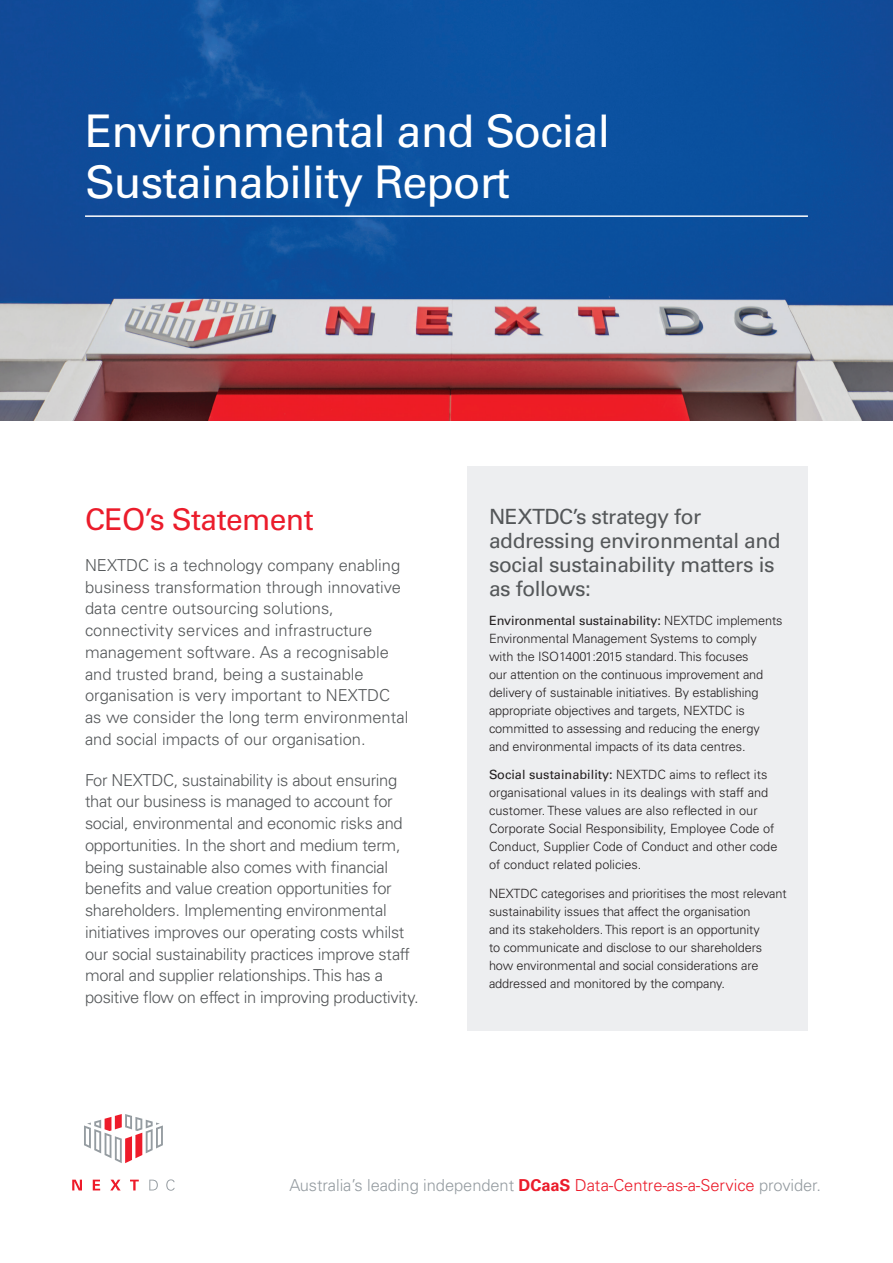
<style>
.page{position:relative;width:893px;height:1263px;background:#fff}
.page>*{position:absolute;margin:0;border:0;box-sizing:border-box;transform-origin:0 0}
.t1{font:45px/51px "Univers LT Std";letter-spacing:-.02em;color:#fff}
.t2{font:30px "Univers LT Std";letter-spacing:-.02em;color:#eb1c2b}
.t3{font:21px/24px "Univers LT Std";letter-spacing:-.02em;color:#545759}
.t4{font:300 16.5px/21.8px "Univers LT Std";letter-spacing:-.02em;color:#545759}
.t5{font:300 16.5px/21.8px "Univers LT Std";color:#545759}
.t6{font:300 16.5px "Univers LT Std";letter-spacing:-.005em;color:#959ca1}
.t7{font:300 12.75px/18px "Univers LT Std";letter-spacing:-.01em;color:#231f20}
.s1{font-weight:400}
.s2{font-weight:700;color:#eb1c2b}
.s3{color:#eb1c2b}
</style>
<div class="page">
<img style="left:0;top:0;width:893px;height:421px">
<hr style="left:85px;top:215px;width:723px;height:2px;background:#fff">
<div style="left:468px;top:466px;width:340px;height:564px;background:#edeef0"></div>
<svg style="left:72px;top:1180px;width:10px;height:10px"></svg>
<svg style="left:93px;top:1180px;width:7px;height:10px"></svg>
<svg style="left:110px;top:1180px;width:11px;height:10px"></svg>
<svg style="left:130px;top:1180px;width:9px;height:10px"></svg>
<svg style="left:149px;top:1180px;width:9px;height:10px"></svg>
<svg style="left:166px;top:1179px;width:9px;height:12px"></svg>
<svg style="left:84px;top:1114px;width:79px;height:49px"></svg>
<h1 class="t1" style="left:85px;top:106px;width:527px">Environmental and Social<br>Sustainability Report</h1>
<h2 class="t2" style="left:85px;top:501px;width:230px">CEO’s Statement</h2>
<p class="t5" style="left:85px;top:554px;width:325px">NEXTDC is a technology company enabling business transformation through innovative data centre outsourcing solutions, connectivity services and infrastructure management software. As a recognisable and trusted brand, being a sustainable organisation is very important to NEXTDC as we consider the long term environmental and social impacts of our organisation.</p>
<p class="t4" style="left:85px;top:769px;width:335px">For NEXTDC, sustainability is about ensuring that our business is managed to account for social, environmental and economic risks and opportunities. In the short and medium term, being sustainable also comes with financial benefits and value creation opportunities for shareholders. Implementing environmental initiatives improves our operating costs whilst our social sustainability practices improve staff moral and supplier relationships. This has a positive flow on effect in improving productivity.</p>
<h3 class="t3" style="left:489px;top:505px;width:293px">NEXTDC’s strategy for addressing environmental and social sustainability matters is as follows:</h3>
<p class="t7" style="left:489px;top:611px;width:295px"><span class="s1">Environmental sustainability:</span> NEXTDC implements Environmental Management Systems to comply with the ISO14001:2015 standard. This focuses<br>our attention on the continuous improvement and delivery of sustainable initiatives. By establishing appropriate objectives and targets, NEXTDC is committed to assessing and reducing the energy and environmental impacts of its data centres.</p>
<p class="t7" style="left:489px;top:766px;width:290px"><span class="s1">Social sustainability:</span> NEXTDC aims to reflect its organisational values in its dealings with staff and customer. These values are also reflected in our Corporate Social Responsibility, Employee Code of Conduct, Supplier Code of Conduct and other code of conduct related policies.</p>
<p class="t7" style="left:489px;top:884px;width:299px">NEXTDC categorises and prioritises the most relevant sustainability issues that affect the organisation<br>and its stakeholders. This report is an opportunity<br>to communicate and disclose to our shareholders how environmental and social considerations are addressed and monitored by the company.</p>
<p class="t6" style="left:289px;top:1175px;width:533px">Australia’s leading independent <span class="s2">DCaaS</span> <span class="s3">Data-Centre-as-a-Service</span> provider.</p>
</div>
